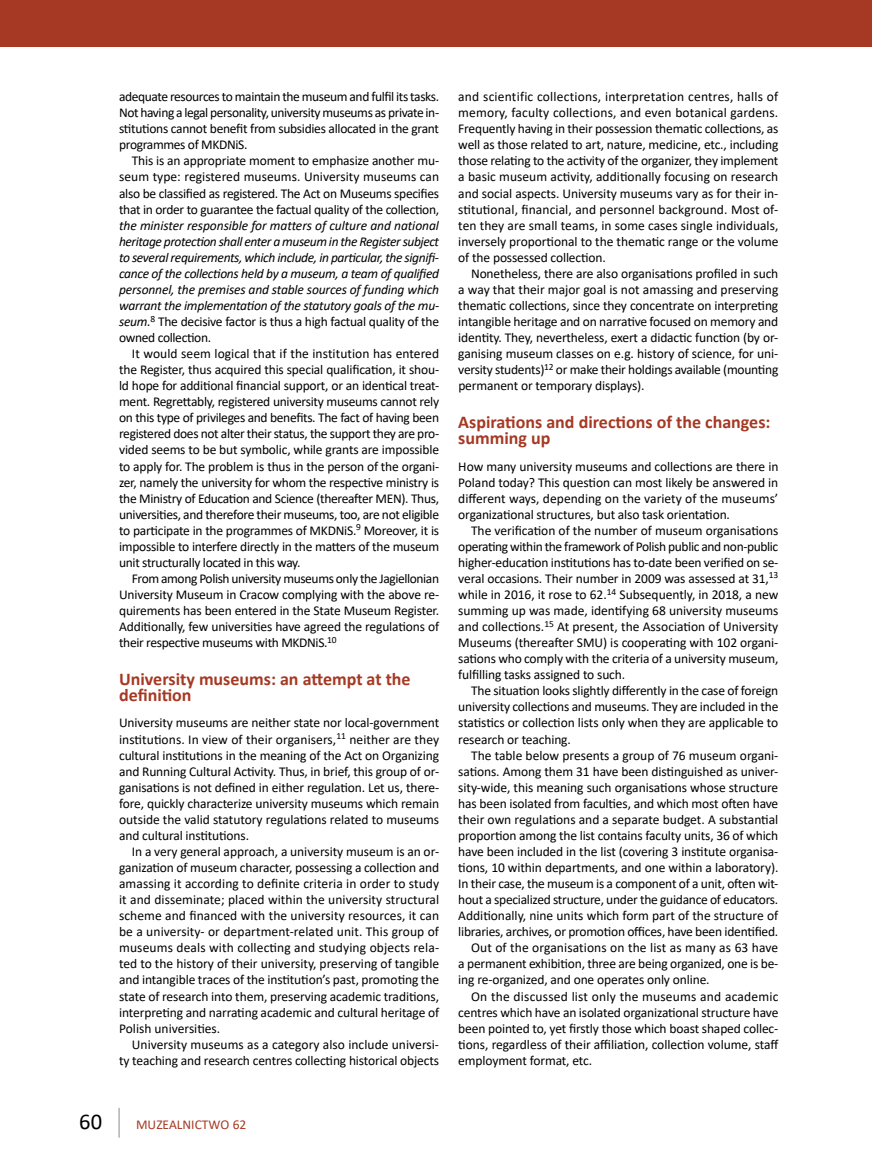
<style>
.page{position:relative;width:872px;height:1170px;background:#fff}
.page>*{position:absolute;margin:0;border:0;box-sizing:border-box;transform-origin:0 0}
.t1{font:22.5px "Calibri";color:#000}
.t2{font:700 18px/16px "Calibri";color:#a53923}
.t3{font:13.5px/16px "Calibri";letter-spacing:-.01em;color:#000;text-align:justify}
.t4{font:italic 13.5px/16px "Calibri";letter-spacing:-.02em;color:#000;text-align:justify}
.t5{font:13.5px "Calibri";letter-spacing:.01em;color:#000}
.t6{font:13.5px "Calibri";letter-spacing:.015em;color:#000}
.t7{font:13.5px "Calibri";color:#a53923}
.s1{font-style:normal}
</style>
<div class="page">
<hr style="left:118px;top:1107px;width:2px;height:30px;background:#b3b2b2">
<div style="left:0;top:0;width:872px;height:47px;background:#a53923"></div>
<p class="t3" style="left:119px;top:88px;width:321px">adequate resources to maintain the museum and fulfil its tasks.<br>Not having a legal personality, university museums as private in&shy;stitutions cannot benefit from subsidies allocated in the grant programmes of MKDNiS.</p>
<p class="t3" style="left:119px;top:152px;width:322px;text-indent:13px">This is an appropriate moment to emphasize another mu&shy;seum type: registered museums. University museums can also be classified as registered. The Act on Museums specifies that in order to guarantee the factual quality of the collection,</p>
<p class="t4" style="left:119px;top:216px;width:321px">the minister responsible for matters of culture and national heritage protection shall enter a museum in the Register subject to several requirements, which include, in particular, the signifi&shy;cance of the collections held by a museum, a team of qualified personnel, the premises and stable sources of funding which warrant the implementation of the statutory goals of the mu&shy;seum.<sup>8</sup> <span class="s1">The decisive factor is thus a high factual quality of the owned collection.</span></p>
<p class="t3" style="left:119px;top:345px;width:322px;text-indent:13px">It would seem logical that if the institution has entered the Register, thus acquired this special qualification, it shou&shy;ld hope for additional financial support, or an identical treat&shy;ment. Regrettably, registered university museums cannot rely on this type of privileges and benefits. The fact of having been registered does not alter their status, the support they are pro&shy;vided seems to be but symbolic, while grants are impossible to apply for. The problem is thus in the person of the organi&shy;zer, namely the university for whom the respective ministry is the Ministry of Education and Science (thereafter MEN). Thus, universities, and therefore their museums, too, are not eligible to participate in the programmes of MKDNiS.<sup>9</sup> Moreover, it is impossible to interfere directly in the matters of the museum unit structurally located in this way.</p>
<p class="t3" style="left:119px;top:570px;width:321px;text-indent:13px">From among Polish university museums only the Jagiellonian University Museum in Cracow complying with the above re&shy;quirements has been entered in the State Museum Register.<br>Additionally, few universities have agreed the regulations of their respective museums with MKDNiS.<sup>10</sup></p>
<h2 class="t2" style="left:119px;top:670px;width:293px">University museums: an attempt at the definition</h2>
<p class="t3" style="left:119px;top:714px;width:322px">University museums are neither state nor local-government institutions. In view of their organisers,<sup>11</sup> neither are they cultural institutions in the meaning of the Act on Organizing and Running Cultural Activity. Thus, in brief, this group of or&shy;ganisations is not defined in either regulation. Let us, there&shy;fore, quickly characterize university museums which remain outside the valid statutory regulations related to museums and cultural institutions.</p>
<p class="t3" style="left:119px;top:843px;width:322px;text-indent:13px">In a very general approach, a university museum is an or&shy;ganization of museum character, possessing a collection and amassing it according to definite criteria in order to study it and disseminate; placed within the university structural scheme and financed with the university resources, it can be a university- or department-related unit. This group of museums deals with collecting and studying objects rela&shy;ted to the history of their university, preserving of tangible and intangible traces of the institution’s past, promoting the state of research into them, preserving academic traditions, interpreting and narrating academic and cultural heritage of Polish universities.</p>
<p class="t3" style="left:119px;top:1035px;width:321px;text-align:right">University museums as a category also include universi&shy;ty teaching and research centres collecting historical objects</p>
<h1 class="t1" style="left:79px;top:1105px;width:24px">60</h1>
<p class="t7" style="left:136px;top:1115px;width:112px">MUZEALNICTWO 62</p>
<p class="t3" style="left:458px;top:88px;width:322px">and scientific collections, interpretation centres, halls of memory, faculty collections, and even botanical gardens.<br>Frequently having in their possession thematic collections, as well as those related to art, nature, medicine, etc., including those relating to the activity of the organizer, they implement a basic museum activity, additionally focusing on research and social aspects. University museums vary as for their in&shy;stitutional, financial, and personnel background. Most of&shy;ten they are small teams, in some cases single individuals, inversely proportional to the thematic range or the volume of the possessed collection.</p>
<p class="t3" style="left:458px;top:265px;width:321px;text-indent:13px">Nonetheless, there are also organisations profiled in such a way that their major goal is not amassing and preserving thematic collections, since they concentrate on interpreting intangible heritage and on narrative focused on memory and identity. They, nevertheless, exert a didactic function (by or&shy;ganising museum classes on e.g. history of science, for uni&shy;versity students)<sup>12</sup> or make their holdings available (mounting permanent or temporary displays).</p>
<h2 class="t2" style="left:458px;top:413px;width:314px">Aspirations and directions of the changes: summing up</h2>
<p class="t3" style="left:458px;top:457px;width:322px">How many university museums and collections are there in Poland today? This question can most likely be answered in different ways, depending on the variety of the museums’ organizational structures, but also task orientation.</p>
<p class="t3" style="left:458px;top:522px;width:321px;text-indent:13px">The verification of the number of museum organisations operating within the framework of Polish public and non-public higher-education institutions has to-date been verified on se&shy;veral occasions. Their number in 2009 was assessed at 31,<sup>13 </sup>while in 2016, it rose to 62.<sup>14</sup> Subsequently, in 2018, a new summing up was made, identifying 68 university museums and collections.<sup>15</sup> At present, the Association of University Museums (thereafter SMU) is cooperating with 102 organi&shy;sations who comply with the criteria of a university museum, fulfilling tasks assigned to such.</p>
<p class="t3" style="left:458px;top:682px;width:322px;text-indent:13px">The situation looks slightly differently in the case of foreign university collections and museums. They are included in the statistics or collection lists only when they are applicable to research or teaching.</p>
<p class="t3" style="left:471px;top:746px;width:309px">The table below presents a group of 76 museum organi-</p>
<p class="t3" style="left:458px;top:762px;width:321px">sations. Among them 31 have been distinguished as univer-</p>
<p class="t3" style="left:458px;top:778px;width:321px">sity-wide, this meaning such organisations whose structure</p>
<p class="t3" style="left:458px;top:794px;width:321px">has been isolated from faculties, and which most often have</p>
<p class="t3" style="left:458px;top:811px;width:321px">their own regulations and a separate budget. A substantial</p>
<p class="t3" style="left:458px;top:827px;width:321px">proportion among the list contains faculty units, 36 of which</p>
<p class="t3" style="left:458px;top:843px;width:321px">have been included in the list (covering 3 institute organisa-</p>
<p class="t3" style="left:458px;top:859px;width:321px">tions, 10 within departments, and one within a laboratory).</p>
<p class="t3" style="left:458px;top:875px;width:321px">In their case, the museum is a component of a unit, often wit-</p>
<p class="t3" style="left:458px;top:891px;width:321px">hout a specialized structure, under the guidance of educators.</p>
<p class="t3" style="left:458px;top:907px;width:321px">Additionally, nine units which form part of the structure of</p>
<p class="t3" style="left:458px;top:923px;width:321px">libraries, archives, or promotion offices, have been identified.</p>
<p class="t5" style="left:471px;top:938px;width:309px">Out of the organisations on the list as many as 63 have</p>
<p class="t3" style="left:458px;top:955px;width:321px">a permanent exhibition, three are being organized, one is be-</p>
<p class="t3" style="left:458px;top:971px;width:253px">ing re-organized, and one operates only online.</p>
<p class="t6" style="left:471px;top:986px;width:309px">On the discussed list only the museums and academic</p>
<p class="t3" style="left:458px;top:1003px;width:322px">centres which have an isolated organizational structure have</p>
<p class="t3" style="left:458px;top:1019px;width:321px">been pointed to, yet firstly those which boast shaped collec-</p>
<p class="t3" style="left:458px;top:1035px;width:322px">tions, regardless of their affiliation, collection volume, staff</p>
<p class="t3" style="left:458px;top:1051px;width:135px">employment format, etc.</p>
</div>
